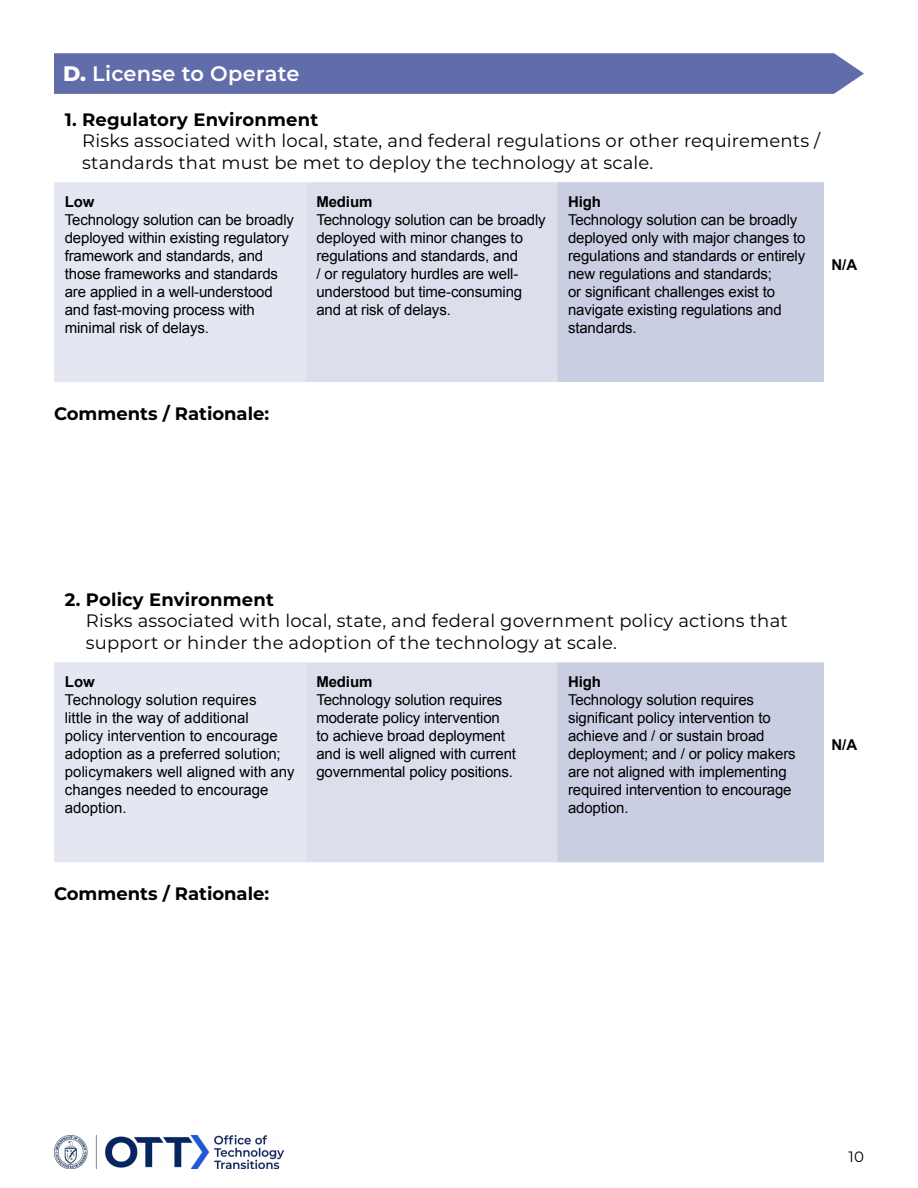
<style>
.page{position:relative;width:918px;height:1188px;background:#fff}
.page>*{position:absolute;margin:0;border:0;box-sizing:border-box;transform-origin:0 0}
.t1{font:600 21px "Montserrat";letter-spacing:.01em;color:#fff}
.t2{font:18px/21.6px "Montserrat";letter-spacing:.01em;color:#000}
.t3{font:700 18px "Montserrat";color:#000}
.t4{font:15px/18px "Arial";letter-spacing:-.01em;color:#000}
.t5{font:700 15px "Arial";letter-spacing:-.01em;color:#000}
.t6{font:15px "Montserrat";color:#000}
.s1{font-weight:800}
</style>
<div class="page">
<img style="left:54px;top:1136px;width:229px;height:33px">
<svg style="left:54px;top:182px;width:770px;height:200px;background:#d8dbea"></svg>
<div style="left:54px;top:53px;width:810px;height:41px;background:#616caa"></div>
<svg style="left:54px;top:662px;width:770px;height:201px;background:#d8dbea"></svg>
<h1 class="t1" style="left:63px;top:59px;width:238px"><span class="s1">D.</span> License to Operate</h1>
<p class="t3" style="left:65px;top:106px;width:255px">1. Regulatory Environment</p>
<p class="t2" style="left:82px;top:129px;width:740px">Risks associated with local, state, and federal regulations or other requirements / standards that must be met to deploy the technology at scale.</p>
<p class="t5" style="left:65px;top:191px;width:31px">Low</p>
<p class="t4" style="left:65px;top:211px;width:231px">Technology solution can be broadly deployed within existing regulatory framework and standards, and those frameworks and standards are applied in a well-understood and fast-moving process with minimal risk of delays.</p>
<p class="t5" style="left:316px;top:191px;width:57px">Medium</p>
<p class="t4" style="left:316px;top:211px;width:231px">Technology solution can be broadly deployed with minor changes to regulations and standards, and<br>/ or regulatory hurdles are well&shy;understood but time-consuming and at risk of delays.</p>
<p class="t5" style="left:568px;top:191px;width:34px">High</p>
<p class="t4" style="left:568px;top:211px;width:239px">Technology solution can be broadly deployed only with major changes to regulations and standards or entirely new regulations and standards;<br>or significant challenges exist to navigate existing regulations and standards.</p>
<p class="t5" style="left:831px;top:254px;width:27px">N/A</p>
<p class="t3" style="left:54px;top:401px;width:217px">Comments / Rationale:</p>
<p class="t3" style="left:65px;top:586px;width:211px">2. Policy Environment</p>
<p class="t2" style="left:86px;top:609px;width:703px">Risks associated with local, state, and federal government policy actions that support or hinder the adoption of the technology at scale.</p>
<p class="t5" style="left:65px;top:672px;width:31px">Low</p>
<p class="t4" style="left:65px;top:691px;width:231px">Technology solution requires<br>little in the way of additional<br>policy intervention to encourage adoption as a preferred solution; policymakers well aligned with any changes needed to encourage adoption.</p>
<p class="t5" style="left:316px;top:672px;width:57px">Medium</p>
<p class="t4" style="left:316px;top:691px;width:201px">Technology solution requires moderate policy intervention to achieve broad deployment and is well aligned with current governmental policy positions.</p>
<p class="t5" style="left:568px;top:672px;width:34px">High</p>
<p class="t4" style="left:568px;top:691px;width:229px">Technology solution requires significant policy intervention to achieve and / or sustain broad deployment; and / or policy makers are not aligned with implementing required intervention to encourage adoption.</p>
<p class="t3" style="left:54px;top:881px;width:217px">Comments / Rationale:</p>
<p class="t5" style="left:831px;top:735px;width:27px">N/A</p>
<p class="t6" style="left:849px;top:1147px;width:17px">10</p>
</div>
